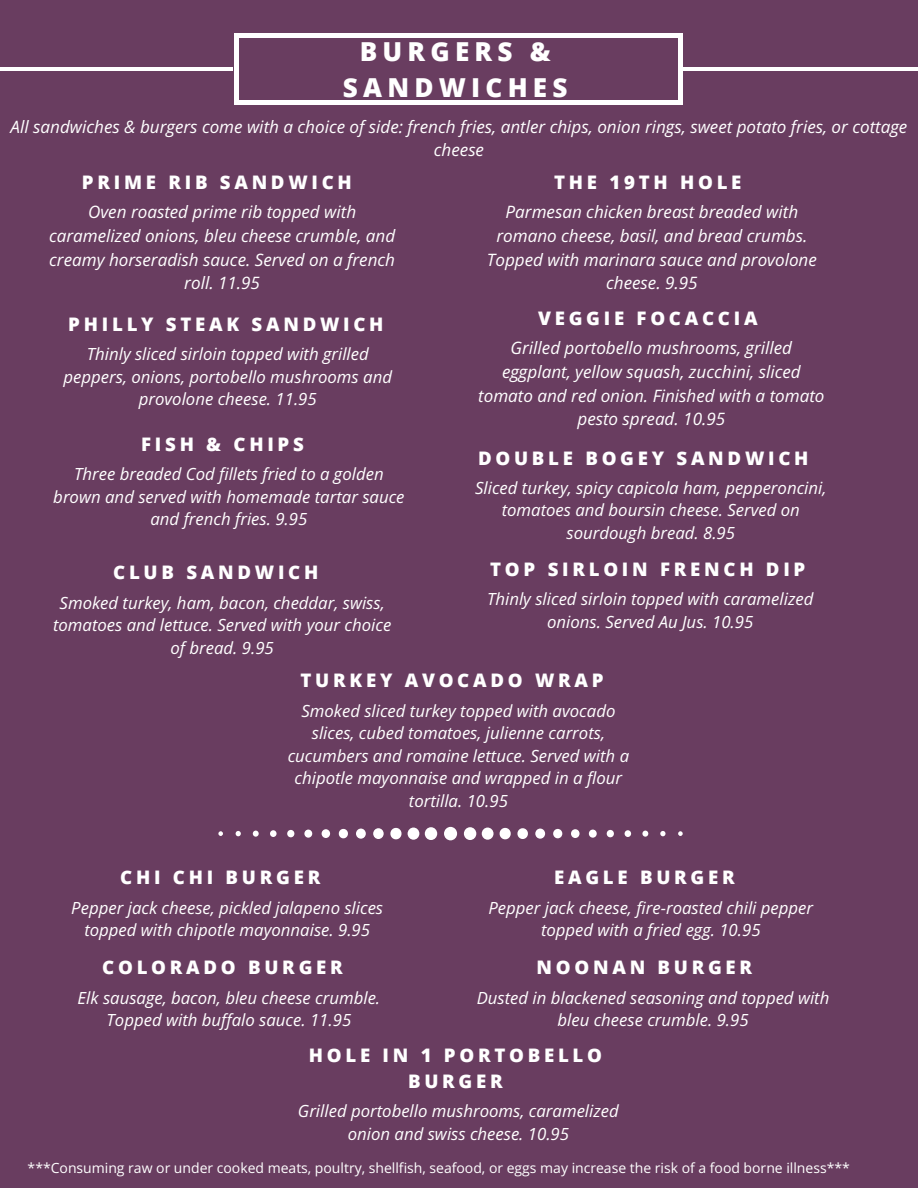
<style>
.page{position:relative;width:918px;height:1188px;background:#693d60}
.page>*{position:absolute;margin:0;border:0;box-sizing:border-box;transform-origin:0 0}
.t1{font:800 26.1px/36px "Open Sans";letter-spacing:.2em;color:#fff;text-align:center}
.t2{font:800 18.75px/25.8px "Open Sans";letter-spacing:.2em;color:#fff;text-align:center}
.t3{font:italic 17.1px/23.7px "Open Sans";color:#fff;text-align:center}
.t4{font:italic 16.8px/22.5px "Open Sans";color:#fff;text-align:center}
.t5{font:13.95px "Open Sans";color:#fff}
</style>
<div class="page">
<hr style="left:0;top:68px;width:918px;height:3px;background:#fff">
<div style="left:234px;top:36px;width:449px;height:65px;background:#693d60"></div>
<svg style="left:678px;top:100px;width:4px;height:4px"></svg>
<div style="left:234px;top:37px;width:5px;height:63px;background:#fff"></div>
<svg style="left:234px;top:100px;width:4px;height:4px"></svg>
<hr style="left:678px;top:37px;width:4px;height:63px;background:#fff">
<hr style="left:238px;top:100px;width:440px;height:4px;background:#fff">
<svg style="left:678px;top:33px;width:4px;height:4px"></svg>
<svg style="left:234px;top:33px;width:4px;height:4px"></svg>
<hr style="left:238px;top:33px;width:440px;height:4px;background:#fff">
<div style="left:444px;top:827px;width:13px;height:13px;background:#fff;border-radius:50%"></div>
<div style="left:464px;top:827px;width:12px;height:13px;background:#fff;border-radius:50%"></div>
<div style="left:482px;top:828px;width:12px;height:12px;background:#fff;border-radius:50%"></div>
<svg style="left:500px;top:828px;width:11px;height:11px"></svg>
<svg style="left:517px;top:828px;width:11px;height:11px"></svg>
<div style="left:535px;top:829px;width:10px;height:10px;background:#fff;border-radius:50%"></div>
<div style="left:553px;top:829px;width:9px;height:9px;background:#fff;border-radius:50%"></div>
<svg style="left:571px;top:829px;width:9px;height:9px"></svg>
<svg style="left:589px;top:830px;width:8px;height:8px"></svg>
<svg style="left:607px;top:830px;width:7px;height:7px"></svg>
<div style="left:625px;top:830px;width:6px;height:7px;background:#fff;border-radius:50%"></div>
<svg style="left:642px;top:831px;width:6px;height:6px"></svg>
<svg style="left:660px;top:831px;width:6px;height:5px"></svg>
<svg style="left:678px;top:831px;width:5px;height:5px"></svg>
<div style="left:425px;top:827px;width:12px;height:13px;background:#fff;border-radius:50%"></div>
<div style="left:408px;top:828px;width:11px;height:12px;background:#fff;border-radius:50%"></div>
<svg style="left:390px;top:828px;width:12px;height:11px"></svg>
<div style="left:373px;top:828px;width:11px;height:11px;background:#fff;border-radius:50%"></div>
<div style="left:356px;top:829px;width:10px;height:10px;background:#fff;border-radius:50%"></div>
<svg style="left:339px;top:829px;width:9px;height:9px"></svg>
<div style="left:322px;top:829px;width:8px;height:9px;background:#fff;border-radius:50%"></div>
<div style="left:304px;top:830px;width:8px;height:8px;background:#fff;border-radius:50%"></div>
<svg style="left:287px;top:830px;width:7px;height:7px"></svg>
<div style="left:270px;top:830px;width:7px;height:7px;background:#fff;border-radius:50%"></div>
<svg style="left:253px;top:831px;width:6px;height:6px"></svg>
<svg style="left:236px;top:831px;width:5px;height:5px"></svg>
<svg style="left:218px;top:831px;width:5px;height:5px"></svg>
<h1 class="t1" style="left:343px;top:33px;width:226px">BURGERS &amp;<br>SANDWICHES</h1>
<p class="t3" style="left:11px;top:114px;width:898px">All sandwiches &amp; burgers come with a choice of side: french fries, antler chips, onion rings, sweet potato fries, or cottage cheese</p>
<p class="t2" style="left:82px;top:169px;width:271px">PRIME RIB SANDWICH</p>
<p class="t3" style="left:49px;top:200px;width:348px">Oven roasted prime rib topped with caramelized onions, bleu cheese crumble, and creamy horseradish sauce. Served on a french roll. 11.95</p>
<p class="t2" style="left:68px;top:311px;width:317px">PHILLY STEAK SANDWICH</p>
<p class="t4" style="left:64px;top:342px;width:330px">Thinly sliced sirloin topped with grilled peppers, onions, portobello mushrooms and provolone cheese. 11.95</p>
<p class="t2" style="left:141px;top:431px;width:164px">FISH &amp; CHIPS</p>
<p class="t4" style="left:53px;top:463px;width:353px">Three breaded Cod fillets fried to a golden brown and served with homemade tartar sauce and french fries. 9.95</p>
<p class="t2" style="left:113px;top:559px;width:207px">CLUB SANDWICH</p>
<p class="t4" style="left:53px;top:591px;width:340px">Smoked turkey, ham, bacon, cheddar, swiss, tomatoes and lettuce. Served with your choice of bread. 9.95</p>
<p class="t2" style="left:554px;top:169px;width:189px">THE 19TH HOLE</p>
<p class="t3" style="left:487px;top:200px;width:332px">Parmesan chicken breast breaded with romano cheese, basil, and bread crumbs.<br>Topped with marinara sauce and provolone cheese. 9.95</p>
<p class="t2" style="left:538px;top:305px;width:221px">VEGGIE FOCACCIA</p>
<p class="t3" style="left:478px;top:336px;width:348px">Grilled portobello mushrooms, grilled eggplant, yellow squash, zucchini, sliced tomato and red onion. Finished with a tomato pesto spread. 10.95</p>
<p class="t2" style="left:478px;top:444px;width:332px">DOUBLE BOGEY SANDWICH</p>
<p class="t4" style="left:475px;top:476px;width:353px">Sliced turkey, spicy capicola ham, pepperoncini, tomatoes and boursin cheese. Served on sourdough bread. 8.95</p>
<p class="t2" style="left:490px;top:556px;width:317px">TOP SIRLOIN FRENCH DIP</p>
<p class="t4" style="left:487px;top:587px;width:328px">Thinly sliced sirloin topped with caramelized onions. Served Au Jus. 10.95</p>
<p class="t2" style="left:301px;top:667px;width:305px">TURKEY AVOCADO WRAP</p>
<p class="t4" style="left:288px;top:699px;width:343px">Smoked sliced turkey topped with avocado slices, cubed tomatoes, julienne carrots, cucumbers and romaine lettuce. Served with a chipotle mayonnaise and wrapped in a flour tortilla. 10.95</p>
<p class="t2" style="left:120px;top:864px;width:202px">CHI CHI BURGER</p>
<p class="t4" style="left:71px;top:896px;width:313px">Pepper jack cheese, pickled jalapeno slices topped with chipotle mayonnaise. 9.95</p>
<p class="t2" style="left:102px;top:954px;width:242px">COLORADO BURGER</p>
<p class="t4" style="left:78px;top:986px;width:304px">Elk sausage, bacon, bleu cheese crumble.<br>Topped with buffalo sauce. 11.95</p>
<p class="t2" style="left:554px;top:864px;width:182px">EAGLE BURGER</p>
<p class="t4" style="left:488px;top:896px;width:326px">Pepper jack cheese, fire-roasted chili pepper topped with a fried egg. 10.95</p>
<p class="t2" style="left:537px;top:954px;width:217px">NOONAN BURGER</p>
<p class="t4" style="left:477px;top:986px;width:354px">Dusted in blackened seasoning and topped with bleu cheese crumble. 9.95</p>
<p class="t2" style="left:309px;top:1042px;width:295px">HOLE IN 1 PORTOBELLO<br>BURGER</p>
<p class="t4" style="left:298px;top:1099px;width:322px">Grilled portobello mushrooms, caramelized onion and swiss cheese. 10.95</p>
<p class="t5" style="left:28px;top:1158px;width:824px">***Consuming raw or under cooked meats, poultry, shellfish, seafood, or eggs may increase the risk of a food borne illness***</p>
</div>
